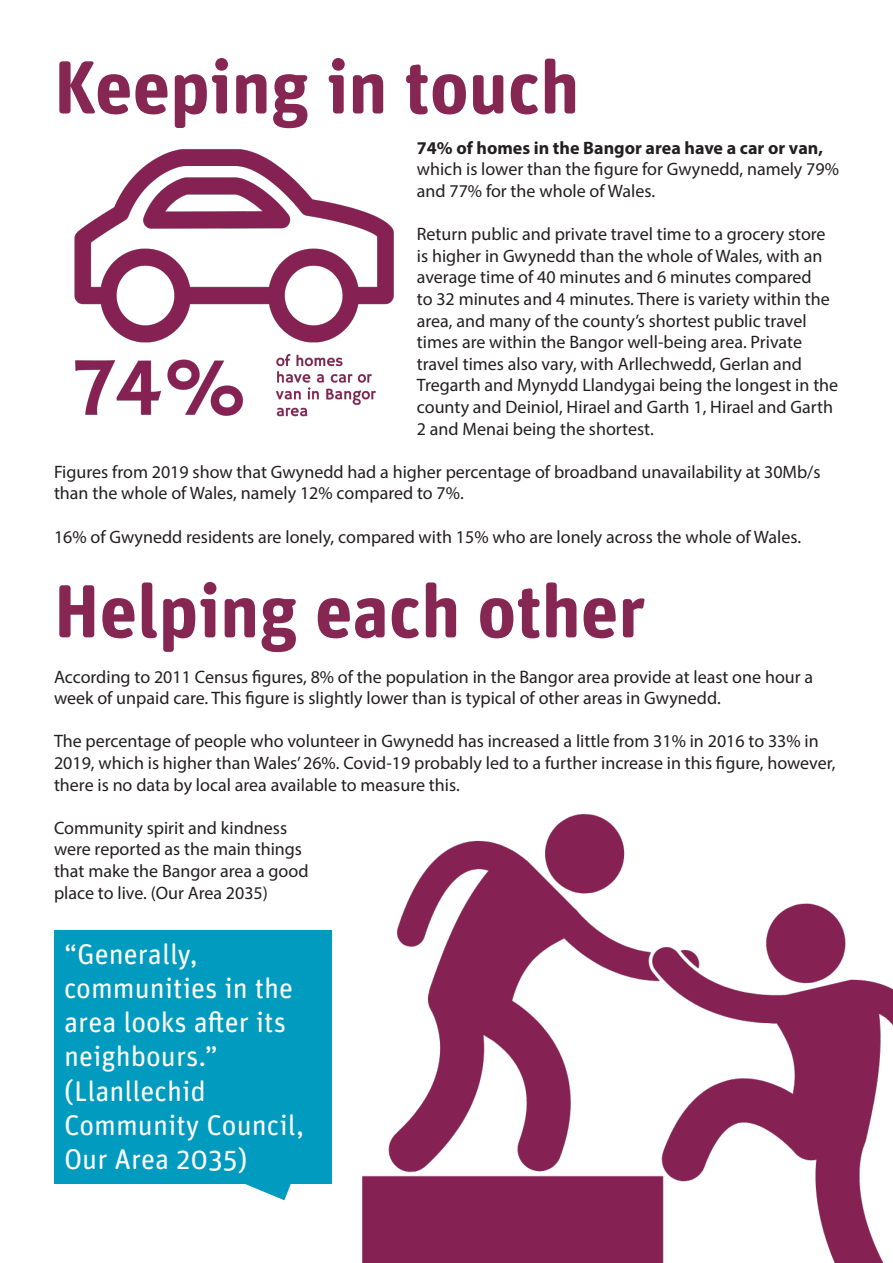
<style>
.page{position:relative;width:893px;height:1263px;background:#fff}
.page>*{position:absolute;margin:0;border:0;box-sizing:border-box;transform-origin:0 0}
.t1{font:700 75px "Unit Rounded Pro";color:#862653}
.t2{font:28.5px/34.2px "Unit Rounded Pro";color:#fff}
.t3{font:18px/21.6px "Myriad Pro";color:#231f20}
.s1{font-weight:700}
</style>
<div class="page">
<img style="left:362px;top:814px;width:531px;height:449px">
<img style="left:74px;top:149px;width:320px;height:268px">
<div style="left:54px;top:930px;width:278px;height:254px;background:#019bbf"></div>
<svg style="left:245px;top:1184px;width:46px;height:16px"></svg>
<p class="t1" style="left:54px;top:34px;width:527px">Keeping in touch</p>
<p class="t3" style="left:417px;top:137px;width:424px"><span class="s1">74% of homes in the Bangor area have a car or van, </span>which is lower than the figure for Gwynedd, namely 79% and 77% for the whole of Wales.</p>
<p class="t3" style="left:417px;top:223px;width:423px">Return public and private travel time to a grocery store is higher in Gwynedd than the whole of Wales, with an average time of 40 minutes and 6 minutes compared<br>to 32 minutes and 4 minutes. There is variety within the area, and many of the county’s shortest public travel times are within the Bangor well-being area. Private travel times also vary, with Arllechwedd, Gerlan and Tregarth and Mynydd Llandygai being the longest in the county and Deiniol, Hirael and Garth 1, Hirael and Garth 2 and Menai being the shortest.</p>
<p class="t3" style="left:54px;top:461px;width:768px">Figures from 2019 show that Gwynedd had a higher percentage of broadband unavailability at 30Mb/s than the whole of Wales, namely 12% compared to 7%.</p>
<p class="t3" style="left:54px;top:525px;width:749px">16% of Gwynedd residents are lonely, compared with 15% who are lonely across the whole of Wales.</p>
<p class="t1" style="left:54px;top:557px;width:593px">Helping each other</p>
<p class="t3" style="left:54px;top:665px;width:761px">According to 2011 Census figures, 8% of the population in the Bangor area provide at least one hour a week of unpaid care. This figure is slightly lower than is typical of other areas in Gwynedd.</p>
<p class="t3" style="left:54px;top:730px;width:783px">The percentage of people who volunteer in Gwynedd has increased a little from 31% in 2016 to 33% in<br>2019, which is higher than Wales’ 26%. Covid-19 probably led to a further increase in this figure, however, there is no data by local area available to measure this.</p>
<p class="t3" style="left:54px;top:817px;width:256px">Community spirit and kindness were reported as the main things that make the Bangor area a good place to live. (Our Area 2035)</p>
<p class="t2" style="left:64px;top:935px;width:231px">“Generally, communities in the area looks after its neighbours.”</p>
<p class="t2" style="left:64px;top:1072px;width:241px">(Llanllechid<br>Community Council,<br>Our Area 2035)</p>
</div>
